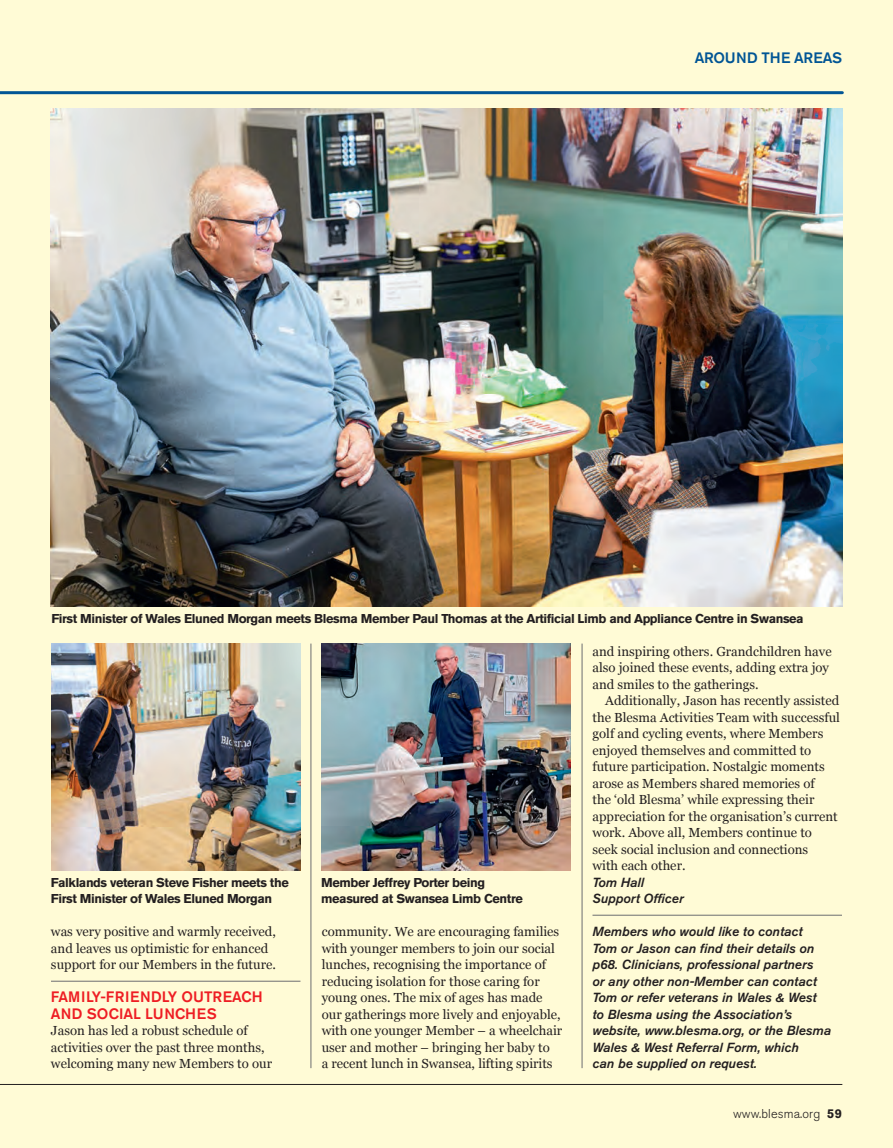
<style>
.page{position:relative;width:893px;height:1148px;background:#fffbd6}
.page>*{position:absolute;margin:0;border:0;box-sizing:border-box;transform-origin:0 0}
.t1{font:500 15px/16.5px "Akzidenz Grotesk BQ";color:#ee1d23}
.t2{font:500 15px "Akzidenz Grotesk Std";letter-spacing:-.015em;color:#005595}
.t3{font:13.2px/16.5px "Georgia";color:#231f20}
.t4{font:italic 13.2px/16.5px "Akzidenz Grotesk BQ Med";color:#231f20}
.t5{font:700 12.75px/16.5px "Akzidenz Grotesk BQ";letter-spacing:-.03em;color:#231f20}
.t6{font:300 12.75px "Akzidenz Grotesk Std";letter-spacing:.01em;color:#231f20}
.s1{font-weight:700}
</style>
<div class="page">
<hr style="left:51px;top:981px;width:249px;height:1px;background:#6c6d70">
<img style="left:51px;top:108px;width:791px;height:498px">
<hr style="left:0;top:1084px;width:842px;height:1px;background:#231f20">
<hr style="left:0;top:91px;width:842px;height:3px;background:#005595">
<hr style="left:311px;top:644px;width:1px;height:424px;background:#6c6d70">
<hr style="left:582px;top:644px;width:1px;height:424px;background:#6c6d70">
<hr style="left:592px;top:915px;width:250px;height:1px;background:#6c6d70">
<img style="left:51px;top:644px;width:249px;height:226px">
<img style="left:321px;top:644px;width:249px;height:226px">
<p class="t2" style="left:695px;top:49px;width:149px">AROUND THE AREAS</p>
<p class="t5" style="left:51px;top:610px;width:754px">First Minister of Wales Eluned Morgan meets Blesma Member Paul Thomas at the Artificial Limb and Appliance Centre in Swansea</p>
<p class="t5" style="left:51px;top:874px;width:239px">Falklands veteran Steve Fisher meets the<br>First Minister of Wales Eluned Morgan</p>
<p class="t5" style="left:321px;top:874px;width:203px">Member Jeffrey Porter being measured at Swansea Limb Centre</p>
<p class="t3" style="left:51px;top:923px;width:226px">was very positive and warmly received, and leaves us optimistic for enhanced support for our Members in the future.</p>
<p class="t1" style="left:51px;top:988px;width:213px">FAMILY-FRIENDLY OUTREACH<br>AND SOCIAL LUNCHES</p>
<p class="t3" style="left:51px;top:1022px;width:223px">Jason has led a robust schedule of activities over the past three months, welcoming many new Members to our</p>
<p class="t3" style="left:322px;top:923px;width:242px">community. We are encouraging families with younger members to join our social lunches, recognising the importance of reducing isolation for those caring for young ones. The mix of ages has made our gatherings more lively and enjoyable, with one younger Member – a wheelchair user and mother – bringing her baby to<br>a recent lunch in Swansea, lifting spirits</p>
<p class="t3" style="left:592px;top:642px;width:241px">and inspiring others. Grandchildren have also joined these events, adding extra joy and smiles to the gatherings.</p>
<p class="t3" style="left:592px;top:692px;width:249px;text-indent:13px">Additionally, Jason has recently assisted the Blesma Activities Team with successful golf and cycling events, where Members enjoyed themselves and committed to future participation. Nostalgic moments arose as Members shared memories of<br>the ‘old Blesma’ while expressing their appreciation for the organisation’s current work. Above all, Members continue to seek social inclusion and connections<br>with each other.</p>
<p class="t4" style="left:592px;top:874px;width:93px">Tom Hall<br>Support Officer</p>
<p class="t4" style="left:592px;top:923px;width:240px">Members who would like to contact<br>Tom or Jason can find their details on p68. Clinicians, professional partners<br>or any other non-Member can contact Tom or refer veterans in Wales &amp; West to Blesma using the Association’s website, www.blesma.org, or the Blesma Wales &amp; West Referral Form, which<br>can be supplied on request.</p>
<p class="t6" style="left:733px;top:1106px;width:110px">www.blesma.org <span class="s1">59</span></p>
</div>
